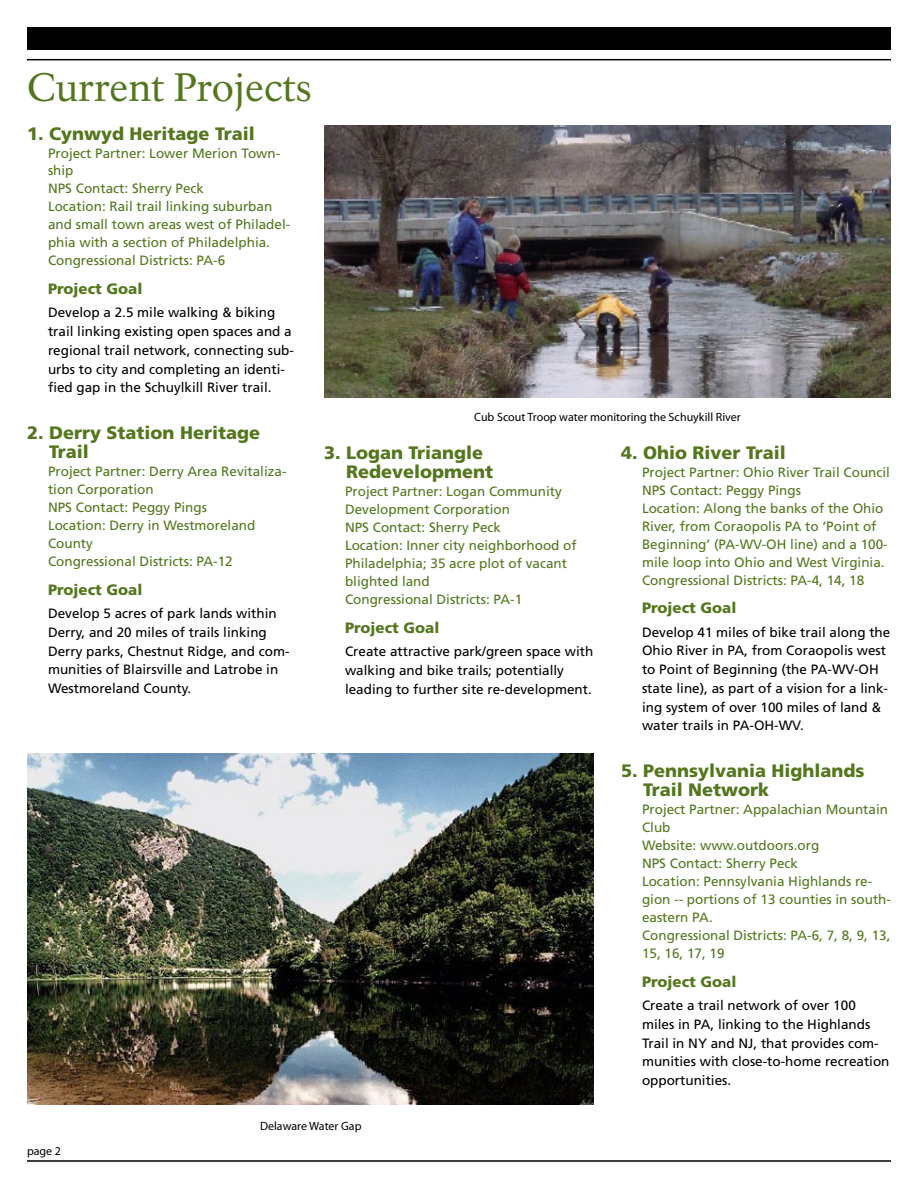
<style>
.page{position:relative;width:918px;height:1188px;background:#fff}
.page>*{position:absolute;margin:0;border:0;box-sizing:border-box;transform-origin:0 0}
.t1{font:39px "NPS Rawlinson OT";color:#54771e}
.t2{font:900 18px/19.5px "Frutiger LT Std";color:#54771e}
.t3{font:900 15px "Frutiger LT Std";color:#54771e}
.t4{font:13.5px/18px "Frutiger LT Std";color:#54771e}
.t5{font:13.5px/18.8px "Frutiger LT Std";color:#000}
.t6{font:12px "Myriad Pro";color:#000}
</style>
<div class="page">
<div style="left:27px;top:27px;width:864px;height:23px;background:#000"></div>
<hr style="left:27px;top:59px;width:864px;height:1px;background:#000">
<hr style="left:27px;top:1160px;width:864px;height:2px;background:#000">
<img style="left:324px;top:126px;width:567px;height:271px">
<img style="left:27px;top:754px;width:567px;height:351px">
<h1 class="t1" style="left:27px;top:64px;width:286px">Current Projects</h1>
<h2 class="t2" style="left:27px;top:123px;width:229px">1. Cynwyd Heritage Trail</h2>
<p class="t4" style="left:48px;top:144px;width:244px">Project Partner: Lower Merion Town&shy;ship<br>NPS Contact: Sherry Peck<br>Location: Rail trail linking suburban and small town areas west of Philadel&shy;phia with a section of Philadelphia.<br>Congressional Districts: PA-6</p>
<p class="t3" style="left:48px;top:280px;width:96px">Project Goal</p>
<p class="t5" style="left:48px;top:303px;width:248px">Develop a 2.5 mile walking &amp; biking trail linking existing open spaces and a regional trail network, connecting sub&shy;urbs to city and completing an identi&shy;fied gap in the Schuylkill River trail.</p>
<h2 class="t2" style="left:49px;top:423px;width:213px;text-indent:-22px">2. Derry Station Heritage<br>Trail</h2>
<p class="t4" style="left:48px;top:463px;width:240px">Project Partner: Derry Area Revitaliza&shy;tion Corporation<br>NPS Contact: Peggy Pings<br>Location: Derry in Westmoreland<br>County<br>Congressional Districts: PA-12</p>
<p class="t3" style="left:48px;top:580px;width:96px">Project Goal</p>
<p class="t5" style="left:48px;top:604px;width:243px">Develop 5 acres of park lands within Derry, and 20 miles of trails linking Derry parks, Chestnut Ridge, and com&shy;munities of Blairsville and Latrobe in Westmoreland County.</p>
<p class="t6" style="left:474px;top:410px;width:268px">Cub Scout Troop water monitoring the Schuykill River</p>
<h2 class="t2" style="left:346px;top:443px;width:149px;text-indent:-22px">3. Logan Triangle<br>Redevelopment</h2>
<p class="t4" style="left:345px;top:483px;width:233px">Project Partner: Logan Community<br>Development Corporation<br>NPS Contact: Sherry Peck<br>Location: Inner city neighborhood of<br>Philadelphia; 35 acre plot of vacant blighted land<br>Congressional Districts: PA-1</p>
<p class="t3" style="left:345px;top:619px;width:96px">Project Goal</p>
<p class="t5" style="left:345px;top:642px;width:250px">Create attractive park/green space with walking and bike trails; potentially leading to further site re-development.</p>
<h2 class="t2" style="left:621px;top:443px;width:166px">4. Ohio River Trail</h2>
<p class="t4" style="left:642px;top:463px;width:250px">Project Partner: Ohio River Trail Council NPS Contact: Peggy Pings<br>Location: Along the banks of the Ohio River, from Coraopolis PA to ‘Point of Beginning’ (PA-WV-OH line) and a 100- mile loop into Ohio and West Virginia.<br>Congressional Districts: PA-4, 14, 18</p>
<p class="t3" style="left:642px;top:599px;width:96px">Project Goal</p>
<p class="t5" style="left:642px;top:623px;width:250px">Develop 41 miles of bike trail along the Ohio River in PA, from Coraopolis west to Point of Beginning (the PA-WV-OH state line), as part of a vision for a link&shy;ing system of over 100 miles of land &amp; water trails in PA-OH-WV.</p>
<h2 class="t2" style="left:643px;top:761px;width:223px;text-indent:-22px">5. Pennsylvania Highlands<br>Trail Network</h2>
<p class="t4" style="left:642px;top:801px;width:251px">Project Partner: Appalachian Mountain<br>Club<br>Website: www.outdoors.org<br>NPS Contact: Sherry Peck<br>Location: Pennsylvania Highlands re&shy;gion -- portions of 13 counties in south&shy;eastern PA.<br>Congressional Districts: PA-6, 7, 8, 9, 13,<br>15, 16, 17, 19</p>
<p class="t3" style="left:642px;top:973px;width:96px">Project Goal</p>
<p class="t5" style="left:642px;top:996px;width:249px">Create a trail network of over 100 miles in PA, linking to the Highlands<br>Trail in NY and NJ, that provides com&shy;munities with close-to-home recreation opportunities.</p>
<p class="t6" style="left:27px;top:1144px;width:36px">page 2</p>
<p class="t6" style="left:260px;top:1119px;width:103px">Delaware Water Gap</p>
</div>
